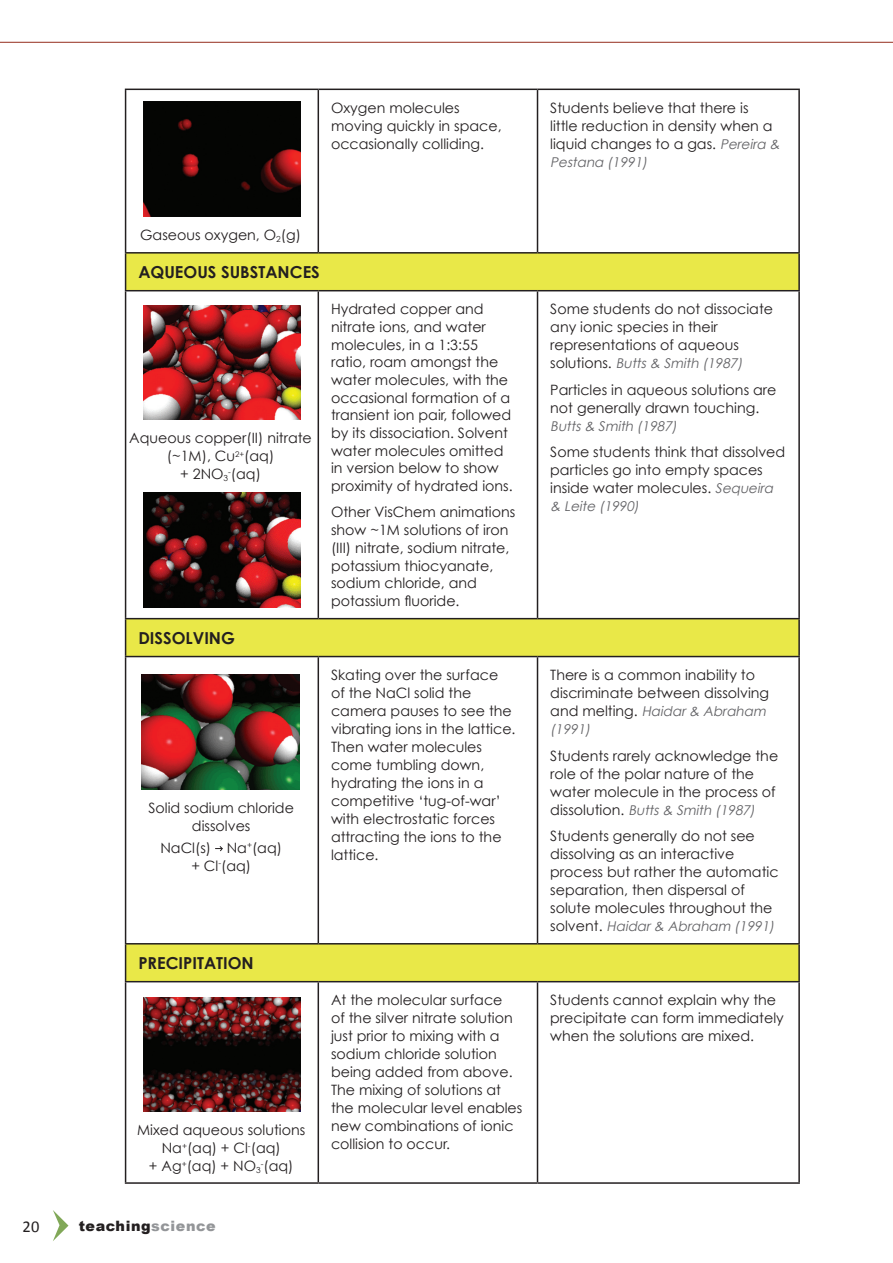
<style>
.page{position:relative;width:893px;height:1263px;background:#fff}
.page>*{position:absolute;margin:0;border:0;box-sizing:border-box;transform-origin:0 0}
.Body{font:700 16.5px "Century Gothic";color:#231f20}
.t1{font:16.5px "Calibri";color:#231f20}
.Body-2{font:14.25px/18px "Century Gothic";color:#231f20}
.t2{font:900 14.25px "Arial";letter-spacing:.04em;color:#231f20}
.Body-3{font:italic 13.5px/18px "Century Gothic";color:#636366}
.s1{font-style:italic;font-size:13.5px;color:#636366}
.s2{font-style:normal;font-size:14.25px;color:#231f20}
.s3{color:#939598}
</style>
<div class="page">
<hr style="left:0;top:42px;width:893px;height:1px;background:#942d1d">
<svg style="left:53px;top:1210px;width:15px;height:31px"></svg>
<svg style="left:126px;top:254px;width:672px;height:727px"></svg>
<hr style="left:125px;top:89px;width:193px;height:1px;background:#231f20">
<hr style="left:125px;top:90px;width:1px;height:162px;background:#231f20">
<hr style="left:318px;top:89px;width:219px;height:1px;background:#231f20">
<hr style="left:318px;top:90px;width:1px;height:162px;background:#231f20">
<hr style="left:537px;top:89px;width:263px;height:1px;background:#231f20">
<hr style="left:537px;top:90px;width:1px;height:162px;background:#231f20">
<hr style="left:798px;top:90px;width:2px;height:162px;background:#231f20">
<hr style="left:125px;top:291px;width:1px;height:327px;background:#231f20">
<hr style="left:318px;top:291px;width:1px;height:327px;background:#231f20">
<hr style="left:537px;top:291px;width:1px;height:327px;background:#231f20">
<hr style="left:798px;top:291px;width:2px;height:327px;background:#231f20">
<hr style="left:125px;top:657px;width:1px;height:286px;background:#231f20">
<hr style="left:318px;top:657px;width:1px;height:286px;background:#231f20">
<hr style="left:537px;top:657px;width:1px;height:286px;background:#231f20">
<hr style="left:798px;top:657px;width:2px;height:286px;background:#231f20">
<hr style="left:125px;top:982px;width:1px;height:200px;background:#231f20">
<hr style="left:318px;top:982px;width:1px;height:200px;background:#231f20">
<hr style="left:537px;top:982px;width:1px;height:200px;background:#231f20">
<hr style="left:798px;top:982px;width:2px;height:200px;background:#231f20">
<hr style="left:125px;top:1182px;width:193px;height:2px;background:#231f20">
<hr style="left:318px;top:1182px;width:219px;height:2px;background:#231f20">
<hr style="left:537px;top:1182px;width:263px;height:2px;background:#231f20">
<hr style="left:125px;top:252px;width:193px;height:2px;background:#231f20">
<hr style="left:125px;top:254px;width:1px;height:36px;background:#231f20">
<hr style="left:318px;top:252px;width:219px;height:2px;background:#231f20">
<hr style="left:537px;top:252px;width:263px;height:2px;background:#231f20">
<hr style="left:798px;top:254px;width:2px;height:36px;background:#231f20">
<hr style="left:125px;top:290px;width:193px;height:1px;background:#231f20">
<hr style="left:318px;top:290px;width:219px;height:1px;background:#231f20">
<hr style="left:537px;top:290px;width:263px;height:1px;background:#231f20">
<hr style="left:125px;top:618px;width:193px;height:1px;background:#231f20">
<hr style="left:125px;top:619px;width:1px;height:37px;background:#231f20">
<hr style="left:318px;top:618px;width:219px;height:1px;background:#231f20">
<hr style="left:537px;top:618px;width:263px;height:1px;background:#231f20">
<hr style="left:798px;top:619px;width:2px;height:37px;background:#231f20">
<hr style="left:125px;top:656px;width:193px;height:1px;background:#231f20">
<hr style="left:318px;top:656px;width:219px;height:1px;background:#231f20">
<hr style="left:537px;top:656px;width:263px;height:1px;background:#231f20">
<hr style="left:125px;top:943px;width:193px;height:1px;background:#231f20">
<hr style="left:125px;top:944px;width:1px;height:37px;background:#231f20">
<hr style="left:318px;top:943px;width:219px;height:1px;background:#231f20">
<hr style="left:537px;top:943px;width:263px;height:1px;background:#231f20">
<hr style="left:798px;top:944px;width:2px;height:37px;background:#231f20">
<hr style="left:125px;top:981px;width:193px;height:1px;background:#231f20">
<hr style="left:318px;top:981px;width:219px;height:1px;background:#231f20">
<hr style="left:537px;top:981px;width:263px;height:1px;background:#231f20">
<img style="left:143px;top:102px;width:158px;height:115px">
<img style="left:143px;top:493px;width:158px;height:114px">
<img style="left:143px;top:305px;width:158px;height:115px">
<img style="left:142px;top:674px;width:157px;height:115px">
<svg style="left:215px;top:845px;width:8px;height:7px"></svg>
<img style="left:143px;top:997px;width:158px;height:115px">
<p class="Body-2" style="left:331px;top:98px;width:172px">Oxygen molecules moving quickly in space, occasionally colliding.</p>
<p class="Body-2" style="left:550px;top:98px;width:234px">Students believe that there is<br>little reduction in density when a liquid changes to a gas. <span class="s1">Pereira &amp;</span></p>
<p class="Body-3" style="left:550px;top:153px;width:101px">Pestana (1991)</p>
<p class="Body-2" style="left:140px;top:226px;width:162px">Gaseous oxygen, O<sub>2</sub>(g)</p>
<p class="Body" style="left:138px;top:262px;width:183px">AQUEOUS SUBSTANCES</p>
<p class="Body-2" style="left:129px;top:429px;width:184px">Aqueous copper(II) nitrate</p>
<p class="Body-2" style="left:167px;top:447px;width:109px;text-align:center">(~1M), Cu<sup>2+</sup>(aq) + 2NO<sub>3</sub><sup>-</sup>(aq)</p>
<p class="Body" style="left:138px;top:627px;width:98px">DISSOLVING</p>
<p class="Body-2" style="left:148px;top:798px;width:147px;text-align:center">Solid sodium chloride dissolves</p>
<p class="Body-2" style="left:160px;top:838px;width:123px;text-align:center">NaCl(s) Na<sup>+</sup>(aq) + Cl<sup>-</sup>(aq)</p>
<p class="Body" style="left:138px;top:952px;width:117px">PRECIPITATION</p>
<p class="Body-2" style="left:137px;top:1121px;width:170px;text-align:center">Mixed aqueous solutions<br>Na<sup>+</sup>(aq) + Cl<sup>-</sup>(aq)<br>+ Ag<sup>+</sup>(aq) + NO<sub>3</sub><sup>-</sup>(aq)</p>
<p class="Body-2" style="left:331px;top:300px;width:183px">Hydrated copper and nitrate ions, and water molecules, in a 1:3:55 ratio, roam amongst the water molecules, with the occasional formation of a transient ion pair, followed by its dissociation. Solvent water molecules omitted in version below to show proximity of hydrated ions.</p>
<p class="Body-2" style="left:331px;top:503px;width:186px">Other VisChem animations show ~1M solutions of iron (III) nitrate, sodium nitrate, potassium thiocyanate, sodium chloride, and potassium fluoride.</p>
<p class="Body-2" style="left:550px;top:300px;width:224px">Some students do not dissociate any ionic species in their representations of aqueous</p>
<p class="Body-3" style="left:550px;top:354px;width:196px"><span class="s2">s o l u ti o n s .</span> Butts &amp; Smith (1987)</p>
<p class="Body-2" style="left:550px;top:380px;width:228px">Particles in aqueous solutions are not generally drawn touching.</p>
<p class="Body-3" style="left:550px;top:417px;width:131px">Butts &amp; Smith (1987)</p>
<p class="Body-2" style="left:550px;top:443px;width:237px">Some students think that dissolved particles go into empty spaces inside water molecules. <span class="s1">Sequeira</span></p>
<p class="Body-3" style="left:550px;top:497px;width:93px">&amp; Leite (1990)</p>
<p class="Body-2" style="left:331px;top:666px;width:186px">Skating over the surface of the NaCl solid the camera pauses to see the vibrating ions in the lattice.<br>Then water molecules come tumbling down, hydrating the ions in a competitive ‘tug-of-war’ with electrostatic forces attracting the ions to the lattice.</p>
<p class="Body-2" style="left:550px;top:666px;width:220px">There is a common inability to discriminate between dissolving</p>
<p class="Body-3" style="left:550px;top:702px;width:220px"><span class="s2">a n d m e l ti n g .</span> Haidar &amp; Abraham (1991)</p>
<p class="Body-2" style="left:550px;top:746px;width:229px">Students rarely acknowledge the role of the polar nature of the water molecule in the process of</p>
<p class="Body-3" style="left:550px;top:800px;width:209px"><span class="s2">d isso l u tio n .</span> Butts &amp; Smith (1987)</p>
<p class="Body-2" style="left:550px;top:827px;width:230px">Students generally do not see dissolving as an interactive process but rather the automatic separation, then dispersal of solute molecules throughout the</p>
<p class="Body-3" style="left:550px;top:917px;width:228px"><span class="s2">s o l ve n t .</span> Haidar &amp; Abraham (1991)</p>
<p class="Body-2" style="left:331px;top:991px;width:193px">At the molecular surface<br>of the silver nitrate solution just prior to mixing with a sodium chloride solution being added from above.<br>The mixing of solutions at the molecular level enables new combinations of ionic collision to occur.</p>
<p class="Body-2" style="left:550px;top:991px;width:235px">Students cannot explain why the precipitate can form immediately when the solutions are mixed.</p>
<p class="t1" style="left:23px;top:1216px;width:19px">20</p>
<p class="t2" style="left:79px;top:1216px;width:139px">teaching<span class="s3">science</span></p>
</div>
